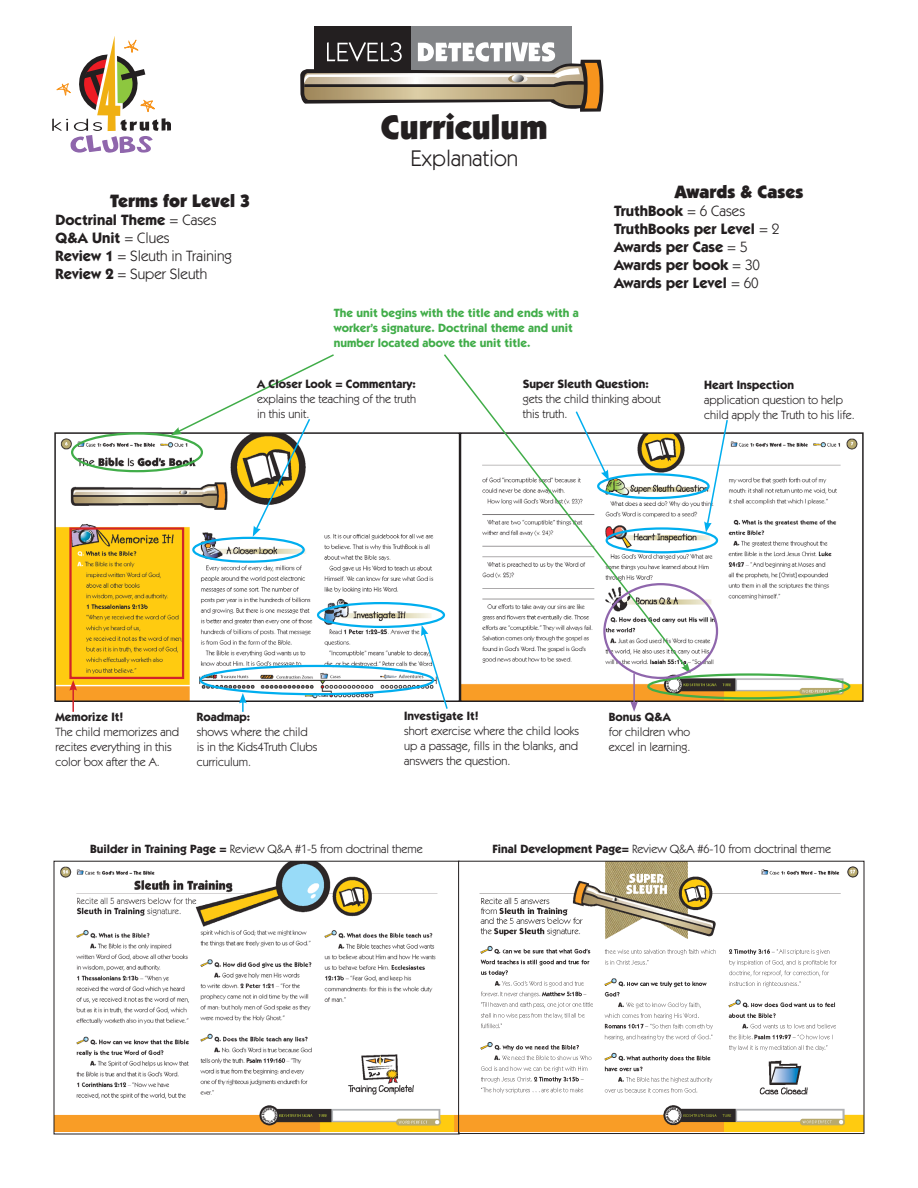
<style>
.page{position:relative;width:918px;height:1188px;background:#fff}
.page>*{position:absolute;margin:0;border:0;box-sizing:border-box;transform-origin:0 0}
.t1{font:900 34.2px "Itc Kabel";color:#231f20}
.t2{font:22.8px "Itc Kabel";color:#231f20}
.t3{font:900 18px "Itc Kabel";color:#231f20}
.t4{font:700 15px "Itc Kabel";color:#231f20}
.t5{font:15px "Itc Kabel";color:#231f20}
.t6{font:12px/15px "Itc Kabel";color:#231f20}
.t7{font:700 12px/15px "Itc Kabel";color:#41ad49}
.t8{font:700 12px "Itc Kabel";color:#231f20}
.s1{font-weight:400}
.s2{font-weight:700}
</style>
<div class="page">
<img style="left:463px;top:438px;width:398px;height:261px">
<div style="left:460px;top:432px;width:404px;height:270px;border:2px solid #231f20"></div>
<img style="left:57px;top:435px;width:385px;height:264px">
<div style="left:54px;top:432px;width:406px;height:270px;border:2px solid #231f20"></div>
<img style="left:56px;top:863px;width:806px;height:268px">
<div style="left:458px;top:861px;width:406px;height:273px;border:1px solid #231f20"></div>
<div style="left:314px;top:26px;width:258px;height:54px;background:#828487"></div>
<div style="left:314px;top:26px;width:97px;height:52px;background:#231f20"></div>
<svg style="left:300px;top:42px;width:304px;height:70px"></svg>
<svg style="left:52px;top:36px;width:119px;height:117px"></svg>
<div style="left:69px;top:527px;width:115px;height:152px;border:2px solid #d2232a"></div>
<div style="left:647px;top:673px;width:203px;height:26px;border:2px solid #41ad49;border-radius:50%"></div>
<div style="left:71px;top:432px;width:132px;height:40px;border:2px solid #41ad49;border-radius:50%"></div>
<hr style="left:72px;top:688px;width:2px;height:24px;background:#d2232a">
<svg style="left:69px;top:680px;width:8px;height:11px"></svg>
<svg style="left:442px;top:354px;width:246px;height:315px"></svg>
<svg style="left:681px;top:663px;width:10px;height:10px"></svg>
<hr style="left:633px;top:673px;width:2px;height:31px;background:#8f66ac">
<svg style="left:630px;top:701px;width:8px;height:11px"></svg>
<div style="left:603px;top:583px;width:115px;height:96px;border:2px solid #8f66ac;border-radius:50%"></div>
<div style="left:317px;top:602px;width:128px;height:26px;border:2px solid #00aeef;border-radius:50%"></div>
<div style="left:597px;top:473px;width:113px;height:26px;border:2px solid #00aeef;border-radius:50%"></div>
<div style="left:606px;top:527px;width:112px;height:26px;border:2px solid #00aeef;border-radius:50%"></div>
<div style="left:192px;top:537px;width:113px;height:26px;border:2px solid #00aeef;border-radius:50%"></div>
<div style="left:199px;top:665px;width:235px;height:30px;border:2px solid #00aeef;border-radius:50%"></div>
<svg style="left:239px;top:693px;width:8px;height:19px"></svg>
<svg style="left:171px;top:354px;width:165px;height:183px"></svg>
<svg style="left:421px;top:625px;width:28px;height:84px"></svg>
<svg style="left:704px;top:420px;width:25px;height:112px"></svg>
<svg style="left:574px;top:410px;width:35px;height:71px"></svg>
<p class="t3" style="left:110px;top:190px;width:142px">Terms for Level 3</p>
<p class="t4" style="left:55px;top:211px;width:163px">Doctrinal Theme <span class="s1">= Cases</span></p>
<p class="t4" style="left:55px;top:229px;width:116px">Q&amp;A Unit <span class="s1">= Clues</span></p>
<p class="t5" style="left:55px;top:248px;width:178px"><span class="s2">Review 1</span> = Sleuth in Training</p>
<p class="t5" style="left:55px;top:266px;width:153px"><span class="s2">Review 2</span> = Super Sleuth</p>
<p class="t1" style="left:381px;top:106px;width:169px">Curriculum</p>
<p class="t2" style="left:411px;top:145px;width:109px">Explanation</p>
<p class="t7" style="left:334px;top:306px;width:246px">The unit begins with the title and ends with a worker’s signature. Doctrinal theme and unit number located above the unit title.</p>
<p class="t3" style="left:675px;top:180px;width:130px">Awards &amp; Cases</p>
<p class="t4" style="left:614px;top:201px;width:133px">TruthBook <span class="s1">= 6 Cases</span></p>
<p class="t4" style="left:614px;top:219px;width:167px">TruthBooks per Level <span class="s1">= 2</span></p>
<p class="t4" style="left:614px;top:237px;width:135px">Awards per Case <span class="s1">= 5</span></p>
<p class="t4" style="left:614px;top:255px;width:147px">Awards per book <span class="s1">= 30</span></p>
<p class="t4" style="left:614px;top:273px;width:146px">Awards per Level <span class="s1">= 60</span></p>
<p class="t8" style="left:257px;top:377px;width:160px">A Closer Look = Commentary:</p>
<p class="t6" style="left:257px;top:392px;width:160px">explains the teaching of the truth in this unit.</p>
<p class="t8" style="left:523px;top:377px;width:128px">Super Sleuth Question:</p>
<p class="t6" style="left:523px;top:392px;width:139px">gets the child thinking about this truth.</p>
<p class="t8" style="left:704px;top:377px;width:92px">Heart Inspection</p>
<p class="t6" style="left:704px;top:392px;width:152px">application question to help child apply the Truth to his life.</p>
<p class="t8" style="left:55px;top:709px;width:70px">Memorize It!</p>
<p class="t6" style="left:55px;top:724px;width:125px">The child memorizes and recites everything in this color box after the A.</p>
<p class="t8" style="left:197px;top:709px;width:55px">Roadmap:</p>
<p class="t6" style="left:197px;top:724px;width:122px">shows where the child is in the Kids4Truth Clubs curriculum.</p>
<p class="t6" style="left:404px;top:708px;width:177px"><span class="s2">Investigate It!<br></span>short exercise where the child looks up a passage, fills in the blanks, and answers the question.</p>
<p class="t8" style="left:609px;top:709px;width:64px">Bonus Q&amp;A</p>
<p class="t6" style="left:609px;top:724px;width:83px">for children who excel in learning.</p>
<p class="t6" style="left:90px;top:842px;width:334px"><span class="s2">Builder in Training Page =</span> Review Q&amp;A #1-5 from doctrinal theme</p>
<p class="t6" style="left:492px;top:842px;width:340px"><span class="s2">Final Development Page=</span> Review Q&amp;A #6-10 from doctrinal theme</p>
</div>
